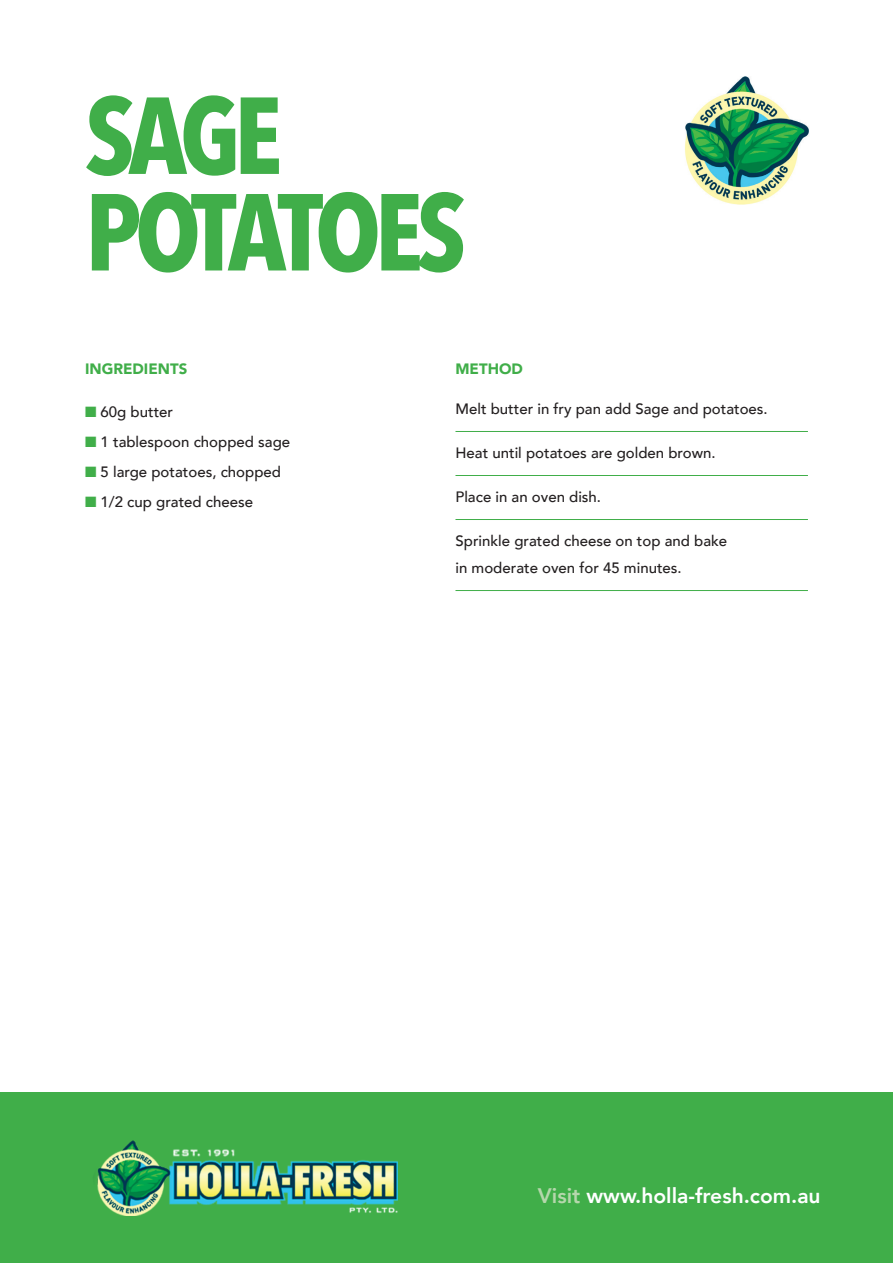
<style>
.page{position:relative;width:893px;height:1263px;background:#fff}
.page>*{position:absolute;margin:0;border:0;box-sizing:border-box;transform-origin:0 0}
.t1{font:700 108px/96.6px "Avenir Next Condensed";letter-spacing:-.065em;color:#40ae49}
.t2{font:800 21px "Avenir";color:#fff}
.t3{font:500 15px/27px "Avenir";color:#231f20}
.t4{font:900 15px "Avenir";color:#40ae49}
.s1{color:#40ae49}
.s2{color:#b5d7ac}
</style>
<div class="page">
<div style="left:0;top:1093px;width:893px;height:170px;background:#40ae49"></div>
<hr style="left:455px;top:431px;width:353px;height:1px;background:#40ae49">
<hr style="left:455px;top:475px;width:353px;height:1px;background:#40ae49">
<hr style="left:455px;top:519px;width:353px;height:1px;background:#40ae49">
<hr style="left:455px;top:590px;width:353px;height:1px;background:#40ae49">
<img style="left:685px;top:77px;width:124px;height:128px">
<img style="left:97px;top:1140px;width:301px;height:76px">
<h1 class="t1" style="left:85px;top:87px;width:383px">SAGE<br>POTATOES</h1>
<p class="t4" style="left:85px;top:356px;width:104px">INGREDIENTS</p>
<p class="t3" style="left:85px;top:398px;width:90px"><span class="s1">■</span> 60g butter</p>
<p class="t3" style="left:85px;top:428px;width:207px"><span class="s1">■</span> 1 tablespoon chopped sage</p>
<p class="t3" style="left:85px;top:458px;width:197px"><span class="s1">■</span> 5 large potatoes, chopped</p>
<p class="t3" style="left:85px;top:488px;width:170px"><span class="s1">■</span> 1/2 cup grated cheese</p>
<p class="t4" style="left:455px;top:356px;width:69px">METHOD</p>
<p class="t3" style="left:455px;top:395px;width:314px">Melt butter in fry pan add Sage and potatoes.</p>
<p class="t3" style="left:455px;top:439px;width:262px">Heat until potatoes are golden brown.</p>
<p class="t3" style="left:455px;top:483px;width:147px">Place in an oven dish.</p>
<p class="t3" style="left:455px;top:527px;width:273px">Sprinkle grated cheese on top and bake in moderate oven for 45 minutes.</p>
<h2 class="t2" style="left:538px;top:1180px;width:284px"><span class="s2">Visit</span> www.holla-fresh.com.au</h2>
</div>
